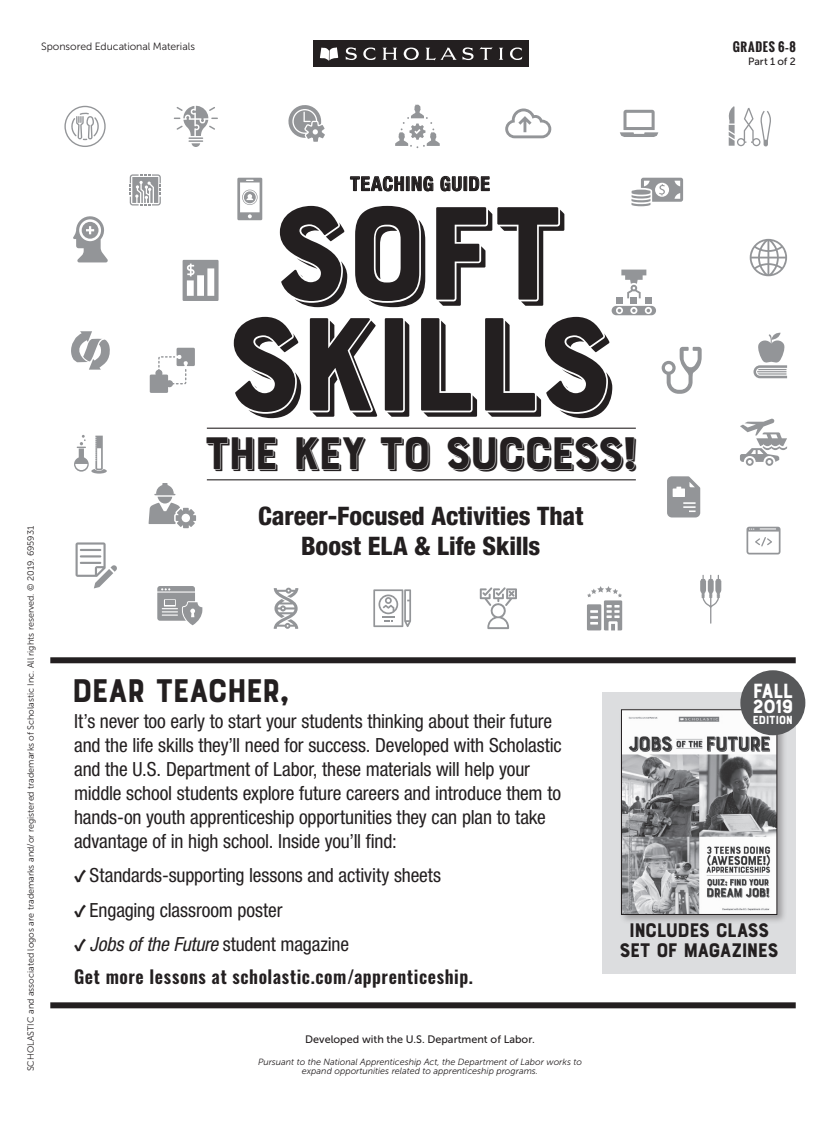
<style>
.page{position:relative;width:837px;height:1121px;background:#fff}
.page>*{position:absolute;margin:0;border:0;box-sizing:border-box;transform-origin:0 0}
.t1{font:140.1px "Bourton Drop Extrude";letter-spacing:-.04em;color:#231f20}
.t2{font:48px "Bourton Drop Extrude";letter-spacing:-.05em;color:#231f20}
.t3{font:34.5px "Bourton Base";letter-spacing:-.055em;color:#231f20}
.t4{font:800 condensed 25.5px/30px "Helvetica Neue LT Pro";color:#231f20;text-align:center}
.t5{font:21.6px "Bourton Base";color:#fff}
.t6{font:20.7px/19.5px "Bourton Base";letter-spacing:-.06em;color:#231f20;text-align:center}
.t7{font:20.1px "Bourton Base";color:#fff}
.t8{font:condensed 19.5px/24px "Helvetica Neue LT Pro";letter-spacing:-.005em;color:#231f20}
.t9{font:italic condensed 19.5px "Helvetica Neue LT Pro";letter-spacing:-.01em;color:#231f20}
.t10{font:700 condensed 19.5px "Helvetica Neue LT Pro";letter-spacing:.035em;color:#231f20}
.t11{font:600 18px "Oswald";letter-spacing:.03em;color:#231f20}
.t12{font:12.3px "Bourton Base";letter-spacing:-.04em;color:#fff}
.t13{font:700 12px "Oswald";letter-spacing:.06em;color:#231f20}
.t14{font:10.8px "Museo Sans 500";color:#231f20}
.t15{font:10.5px "Museo Sans 300";color:#231f20}
.t16{font:10.5px "Museo Sans 500";letter-spacing:-.005em;color:#231f20}
.t17{font:italic 9px/9px "Museo Sans 300";color:#231f20;text-align:center}
.t18{font:9px "Museo Sans 300";color:#231f20}
.s1{font-family:"Source Sans Pro";font-weight:900;font-stretch:normal;font-size:18px}
.s2{font-family:"Source Sans Pro";font-weight:900;font-style:normal;font-stretch:normal;font-size:18px}
.s3{font-style:normal}
</style>
<div class="page">
<div style="left:603px;top:692px;width:193px;height:282px;background:#dcdddf"></div>
<svg style="left:350px;top:176px;width:54px;height:15px"></svg>
<div style="left:406px;top:177px;width:3px;height:14px;border:1px solid #231f20"></div>
<svg style="left:412px;top:176px;width:21px;height:15px"></svg>
<svg style="left:441px;top:176px;width:20px;height:15px"></svg>
<svg style="left:469px;top:176px;width:20px;height:15px"></svg>
<hr style="left:207px;top:479px;width:429px;height:1px;background:#231f20">
<hr style="left:207px;top:427px;width:429px;height:2px;background:#231f20">
<div style="left:313px;top:41px;width:216px;height:26px;background:#231f20"></div>
<svg style="left:320px;top:47px;width:18px;height:14px"></svg>
<svg style="left:346px;top:47px;width:11px;height:13px"></svg>
<svg style="left:363px;top:47px;width:13px;height:13px"></svg>
<svg style="left:382px;top:48px;width:15px;height:12px"></svg>
<svg style="left:480px;top:47px;width:13px;height:13px"></svg>
<svg style="left:499px;top:48px;width:4px;height:12px"></svg>
<svg style="left:510px;top:47px;width:12px;height:13px"></svg>
<svg style="left:404px;top:48px;width:15px;height:12px"></svg>
<svg style="left:426px;top:47px;width:48px;height:13px"></svg>
<div style="left:619px;top:707px;width:168px;height:217px;background:#231f20;opacity:.34"></div>
<img style="left:623px;top:711px;width:152px;height:201px">
<div style="left:621px;top:709px;width:156px;height:205px;border:1px solid #231f20"></div>
<svg style="left:73px;top:216px;width:35px;height:46px"></svg>
<svg style="left:71px;top:331px;width:39px;height:38px"></svg>
<svg style="left:183px;top:260px;width:36px;height:41px"></svg>
<svg style="left:157px;top:586px;width:46px;height:39px"></svg>
<svg style="left:237px;top:178px;width:25px;height:42px"></svg>
<svg style="left:587px;top:586px;width:35px;height:44px"></svg>
<svg style="left:274px;top:587px;width:24px;height:42px"></svg>
<svg style="left:149px;top:483px;width:47px;height:45px"></svg>
<svg style="left:740px;top:418px;width:47px;height:48px"></svg>
<svg style="left:150px;top:348px;width:45px;height:45px"></svg>
<svg style="left:74px;top:435px;width:33px;height:38px"></svg>
<svg style="left:76px;top:542px;width:41px;height:46px"></svg>
<svg style="left:621px;top:269px;width:25px;height:29px"></svg>
<svg style="left:612px;top:306px;width:44px;height:9px"></svg>
<div style="left:630px;top:297px;width:7px;height:7px;background:#939598"></div>
<div style="left:645px;top:297px;width:7px;height:7px;background:#939598"></div>
<div style="left:616px;top:297px;width:7px;height:7px;background:#939598"></div>
<svg style="left:700px;top:575px;width:21px;height:48px"></svg>
<svg style="left:750px;top:239px;width:37px;height:37px"></svg>
<svg style="left:667px;top:476px;width:33px;height:41px"></svg>
<svg style="left:662px;top:347px;width:40px;height:47px"></svg>
<svg style="left:754px;top:332px;width:33px;height:46px"></svg>
<svg style="left:373px;top:589px;width:38px;height:38px"></svg>
<svg style="left:480px;top:587px;width:37px;height:42px"></svg>
<svg style="left:130px;top:174px;width:31px;height:31px"></svg>
<svg style="left:288px;top:105px;width:37px;height:37px"></svg>
<svg style="left:174px;top:106px;width:44px;height:41px"></svg>
<svg style="left:395px;top:105px;width:45px;height:43px"></svg>
<svg style="left:505px;top:108px;width:46px;height:30px"></svg>
<svg style="left:64px;top:106px;width:42px;height:41px"></svg>
<svg style="left:728px;top:106px;width:43px;height:40px"></svg>
<svg style="left:747px;top:526px;width:34px;height:28px"></svg>
<div style="left:50px;top:657px;width:746px;height:6px;background:#231f20"></div>
<div style="left:50px;top:1002px;width:746px;height:6px;background:#231f20"></div>
<div style="left:740px;top:670px;width:65px;height:65px;background:#57585a;border-radius:50%"></div>
<svg style="left:632px;top:178px;width:51px;height:28px"></svg>
<svg style="left:620px;top:110px;width:38px;height:27px"></svg>
<p class="t15" style="left:41px;top:41px;width:156px">Sponsored Educational Materials</p>
<p class="t10" style="left:350px;top:172px;width:141px">TEACHING GUIDE</p>
<h1 class="t1" style="left:272px;top:166px;width:294px">SOFT</h1>
<h1 class="t1" style="left:226px;top:277px;width:390px">SKILLS</h1>
<h2 class="t2" style="left:204px;top:423px;width:435px">THE KEY TO SUCCESS!</h2>
<p class="t13" style="left:733px;top:38px;width:64px">GRADES 6–8</p>
<p class="t16" style="left:748px;top:56px;width:49px">Part 1 of 2</p>
<p class="t18" style="left:26px;top:1071px;width:547px;rotate:-90deg">SCHOLASTIC and associated logos are trademarks and/or registered trademarks of Scholastic Inc. All rights reserved. © 2019. 695931</p>
<h3 class="t4" style="left:258px;top:501px;width:327px">Career-Focused Activities That<br>Boost ELA &amp; Life Skills</h3>
<h3 class="t3" style="left:71px;top:669px;width:219px">DEAR TEACHER,</h3>
<p class="t8" style="left:74px;top:708px;width:489px">It’s never too early to start your students thinking about their future and the life skills they’ll need for success. Developed with Scholastic and the U.S. Department of Labor, these materials will help your middle school students explore future careers and introduce them to hands-on youth apprenticeship opportunities they can plan to take advantage of in high school. Inside you’ll find:</p>
<p class="t8" style="left:74px;top:863px;width:368px"><span class="s1">✓</span> Standards-supporting lessons and activity sheets</p>
<p class="t8" style="left:74px;top:897px;width:210px"><span class="s1">✓</span> Engaging classroom poster</p>
<p class="t9" style="left:74px;top:933px;width:276px"><span class="s2">✓</span> Jobs of the Future <span class="s3">student magazine</span></p>
<p class="t11" style="left:74px;top:964px;width:400px">Get more lessons at scholastic.com/apprenticeship.</p>
<p class="t14" style="left:305px;top:1033px;width:231px">Developed with the U.S. Department of Labor.</p>
<p class="t17" style="left:258px;top:1057px;width:325px">Pursuant to the National Apprenticeship Act, the Department of Labor works to expand opportunities related to apprenticeship programs.</p>
<p class="t5" style="left:753px;top:677px;width:42px">FALL</p>
<p class="t7" style="left:752px;top:694px;width:43px">2019</p>
<p class="t12" style="left:752px;top:712px;width:42px">EDITION</p>
<p class="t6" style="left:620px;top:921px;width:161px">INCLUDES CLASS<br>SET OF MAGAZINES</p>
</div>
